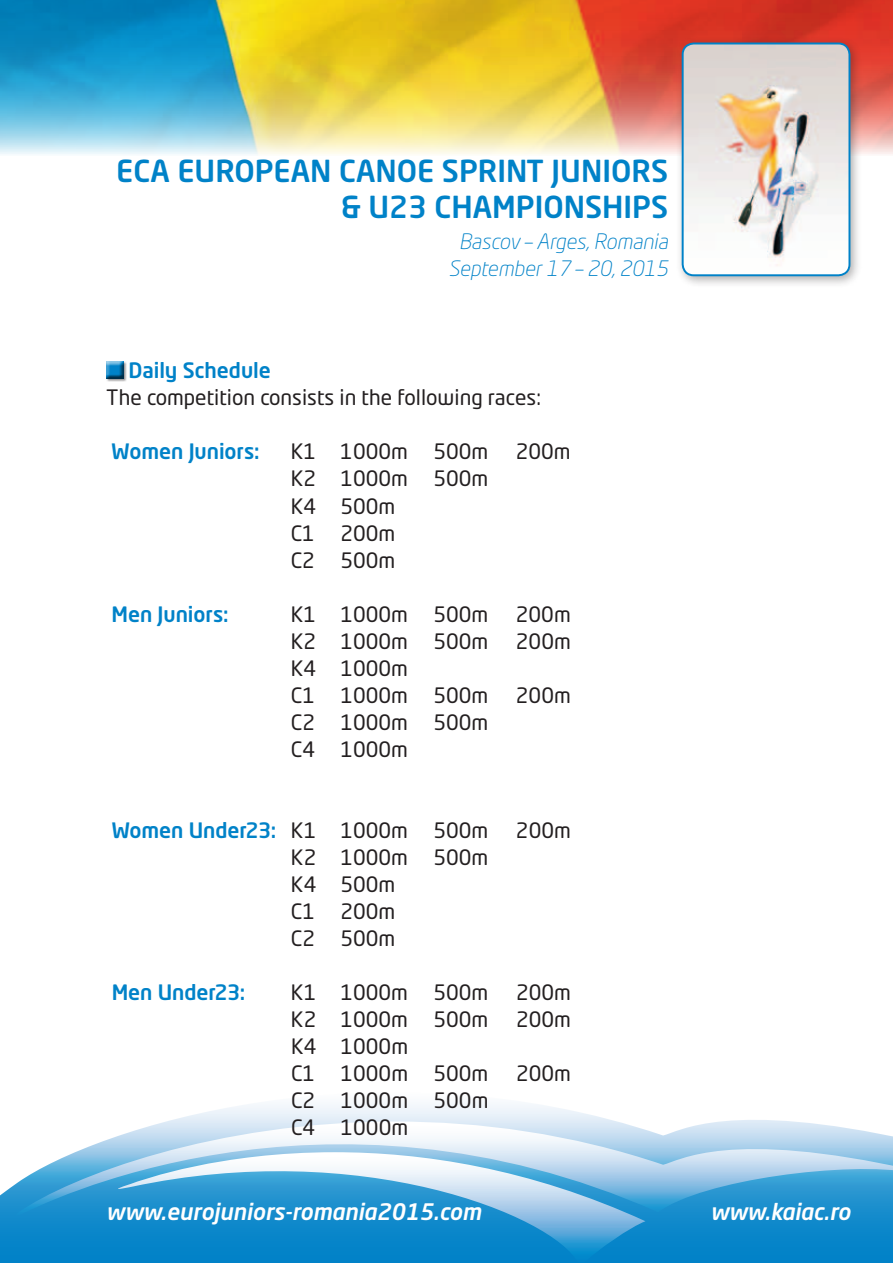
<style>
.page{position:relative;width:893px;height:1263px;background:#fff}
.page>*{position:absolute;margin:0;border:0;box-sizing:border-box;transform-origin:0 0}
.t1{font:500 30px/36px "Neo Tech Dacia";color:#0082c8;text-align:right}
.t2{font:italic 500 22.5px "Neo Sans RO";color:#fff}
.t3{font:21px/27px "Neo Tech Dacia";color:#231f20}
.t4{font:500 21px "Neo Tech Dacia";letter-spacing:-.005em;color:#0082c8}
.t5{font:italic 300 21px/27px "Neo Tech Dacia";color:#0082c8;text-align:center}
.s1{font-weight:400;color:#231f20}
</style>
<div class="page">
<img style="left:0;top:0;width:893px;height:154px">
<svg style="left:0;top:1187px;width:893px;height:76px;background:#0885c9"></svg>
<svg style="left:11px;top:1104px;width:882px;height:116px"></svg>
<svg style="left:107px;top:1138px;width:538px;height:125px;background:#5eaedb"></svg>
<div style="left:106px;top:361px;width:21px;height:21px;background:#231f20;opacity:.5"></div>
<div style="left:105px;top:361px;width:20px;height:18px;background:#231f20;opacity:.75"></div>
<div style="left:676px;top:37px;width:186px;height:251px;background:#231f20;opacity:.35"></div>
<img style="left:683px;top:44px;width:166px;height:231px">
<div style="left:682px;top:43px;width:168px;height:233px;border:2px solid #0082c8;border-radius:11px"></div>
<h1 class="t1" style="left:116px;top:152px;width:553px">ECA EUROPEAN CANOE SPRINT JUNIORS &amp; U23 CHAMPIONSHIPS</h1>
<p class="t5" style="left:448px;top:228px;width:221px">Bascov – Arges, Romania<br>September 17 – 20, 2015</p>
<p class="t4" style="left:129px;top:357px;width:144px">Daily Schedule</p>
<p class="t3" style="left:106px;top:384px;width:436px">The competition consists in the following races:</p>
<p class="t4" style="left:112px;top:438px;width:150px">Women Juniors:</p>
<p class="t3" style="left:291px;top:438px;width:199px">K1 1000m 500m</p>
<p class="t3" style="left:516px;top:438px;width:56px">200m</p>
<p class="t3" style="left:291px;top:465px;width:199px">K2 1000m 500m<br>K4 500m<br>C1 200m<br>C2 500m</p>
<p class="t4" style="left:112px;top:600px;width:119px">Men Juniors:</p>
<p class="t3" style="left:291px;top:600px;width:199px">K1 1000m 500m</p>
<p class="t3" style="left:516px;top:600px;width:56px">200m</p>
<p class="t3" style="left:291px;top:627px;width:199px">K2 1000m 500m</p>
<p class="t3" style="left:516px;top:627px;width:56px">200m</p>
<p class="t3" style="left:291px;top:654px;width:199px">K4 1000m<br>C1 1000m 500m</p>
<p class="t3" style="left:516px;top:681px;width:56px">200m</p>
<p class="t3" style="left:291px;top:708px;width:199px">C2 1000m 500m<br>C4 1000m</p>
<p class="t4" style="left:112px;top:816px;width:378px">Women Under23: <span class="s1">K1 1000m 500m</span></p>
<p class="t3" style="left:516px;top:816px;width:56px">200m</p>
<p class="t3" style="left:291px;top:843px;width:199px">K2 1000m 500m<br>K4 500m<br>C1 200m<br>C2 500m</p>
<p class="t4" style="left:112px;top:978px;width:135px">Men Under23:</p>
<p class="t3" style="left:291px;top:978px;width:199px">K1 1000m 500m</p>
<p class="t3" style="left:516px;top:978px;width:56px">200m</p>
<p class="t3" style="left:291px;top:1005px;width:199px">K2 1000m 500m</p>
<p class="t3" style="left:516px;top:1005px;width:56px">200m</p>
<p class="t3" style="left:291px;top:1032px;width:199px">K4 1000m<br>C1 1000m 500m</p>
<p class="t3" style="left:516px;top:1059px;width:56px">200m</p>
<p class="t3" style="left:291px;top:1086px;width:199px">C2 1000m 500m<br>C4 1000m</p>
<p class="t2" style="left:106px;top:1198px;width:376px">www.eurojuniors-romania2015.com</p>
<p class="t2" style="left:710px;top:1198px;width:142px">www.kaiac.ro</p>
</div>
